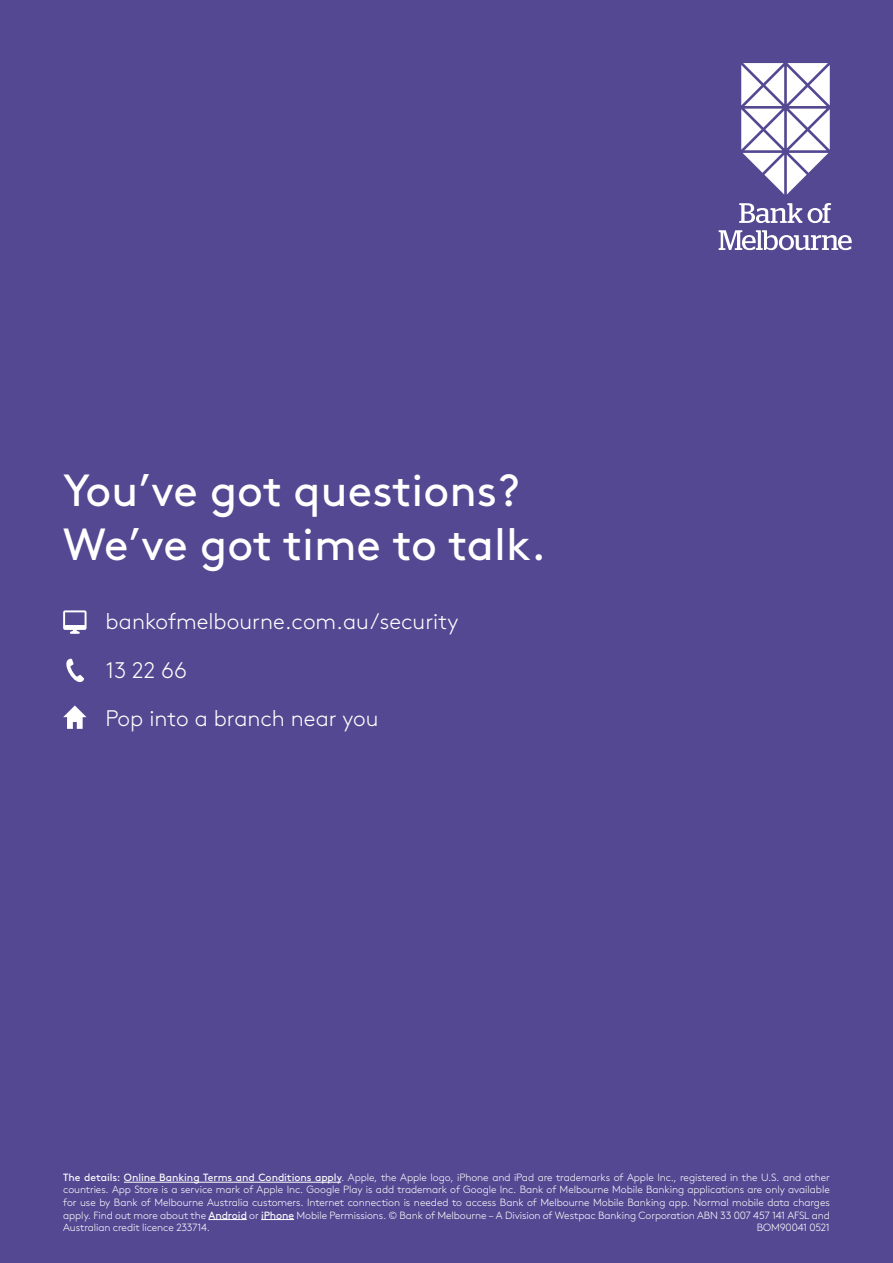
<style>
.page{position:relative;width:893px;height:1263px;background:#534891}
.page>*{position:absolute;margin:0;border:0;box-sizing:border-box;transform-origin:0 0}
.t1{font:45px/54px "Brown";color:#fff}
.t2{font:300 22.5px/48.3px "Brown";color:#fff}
.t3{font:300 10.5px/12.6px "Brown";letter-spacing:-.01em;color:#fff;text-align:justify}
.s1{font-weight:400}
</style>
<div class="page">
<svg style="left:63px;top:610px;width:24px;height:24px"></svg>
<svg style="left:66px;top:658px;width:18px;height:24px"></svg>
<svg style="left:63px;top:705px;width:24px;height:24px"></svg>
<hr style="left:124px;top:1182px;width:217px;height:1px;background:#fff">
<hr style="left:208px;top:1219px;width:39px;height:1px;background:#fff">
<hr style="left:261px;top:1219px;width:33px;height:1px;background:#fff">
<svg style="left:739px;top:203px;width:92px;height:20px"></svg>
<svg style="left:719px;top:230px;width:133px;height:20px"></svg>
<svg style="left:741px;top:63px;width:89px;height:132px"></svg>
<h1 class="t1" style="left:63px;top:459px;width:484px">You’ve got questions?<br>We’ve got time to talk.</h1>
<h2 class="t2" style="left:106px;top:596px;width:354px">bankofmelbourne.com.au/security<br>13 22 66<br>Pop into a branch near you</h2>
<p class="t3" style="left:63px;top:1170px;width:768px"><span class="s1">The details: Online Banking Terms and Conditions apply</span>. Apple, the Apple logo, iPhone and iPad are trademarks of Apple Inc., registered in the U.S. and other countries. App Store is a service mark of Apple Inc. Google Play is add trademark of Google Inc. Bank of Melbourne Mobile Banking applications are only available for use by Bank of Melbourne Australia customers. Internet connection is needed to access Bank of Melbourne Mobile Banking app. Normal mobile data charges apply. Find out more about the <span class="s1">Android</span> or <span class="s1">iPhone</span> Mobile Permissions. © Bank of Melbourne – A Division of Westpac Banking Corporation ABN 33 007 457 141 AFSL and Australian credit licence 233714.</p>
<p class="t3" style="left:757px;top:1220px;width:74px">BOM90041 0521</p>
</div>
